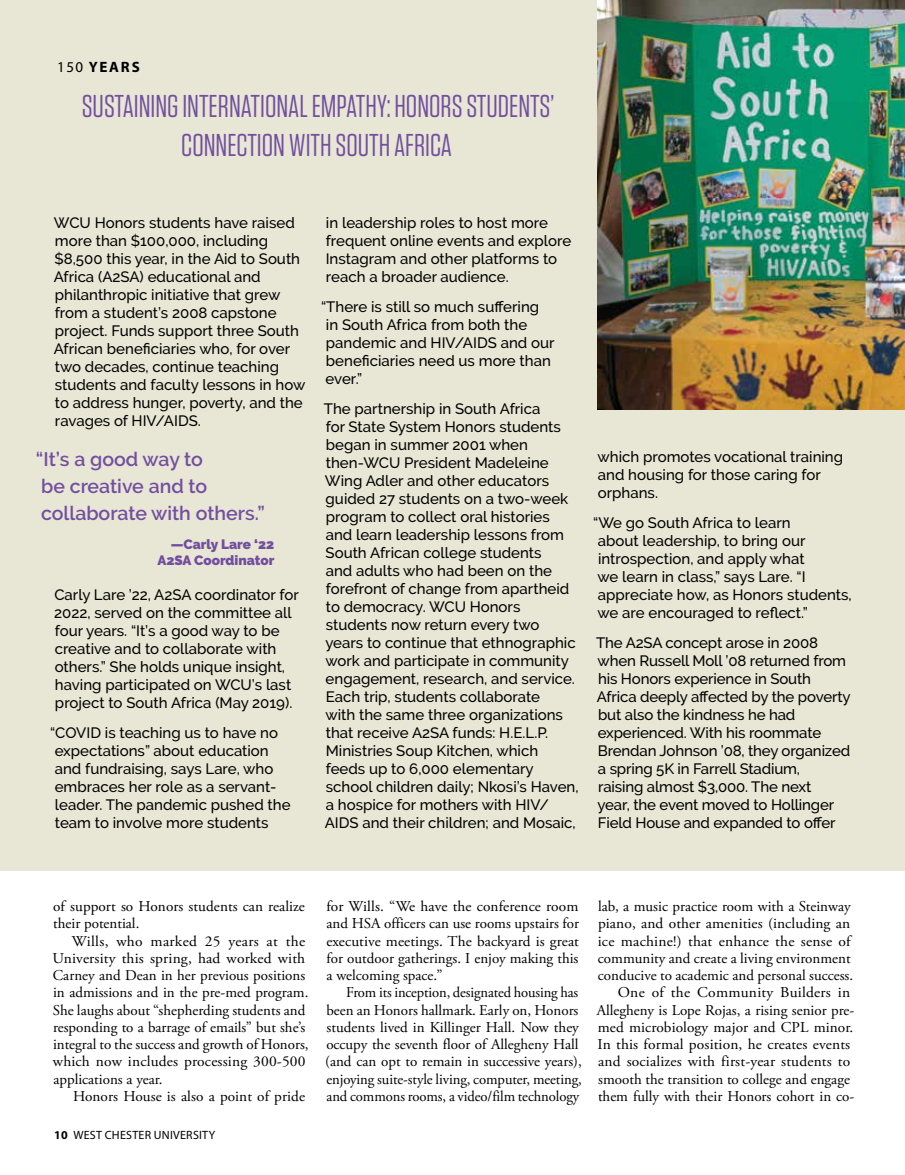
<style>
.page{position:relative;width:905px;height:1175px;background:#fff}
.page>*{position:absolute;margin:0;border:0;box-sizing:border-box;transform-origin:0 0}
.t1{font:31.5px/39px "Tungsten";color:#724fa0;text-align:center}
.t2{font:600 19.5px/27px "Raleway";color:#724fa0}
.t3{font:500 15px/18px "Raleway";color:#000}
.t4{font:15px/17.2px "Adobe Garamond Pro";color:#000}
.t5{font:700 15px "Myriad Pro";letter-spacing:.12em;color:#000}
.t6{font:900 13.5px/16.5px "Raleway";color:#724fa0;text-align:right}
.t7{font:12px "Myriad Pro";letter-spacing:.02em;color:#000}
.s1{font-weight:400}
.s2{font-weight:700}
</style>
<div class="page">
<div style="left:0;top:0;width:904px;height:870px;background:#e8e6d4"></div>
<img style="left:597px;top:0;width:307px;height:410px">
<p class="t5" style="left:57px;top:57px;width:84px"><span class="s1">150</span> YEARS</p>
<h1 class="t1" style="left:82px;top:87px;width:474px">SUSTAINING INTERNATIONAL EMPATHY: HONORS STUDENTS’<br>CONNECTION WITH SOUTH AFRICA</h1>
<p class="t3" style="left:54px;top:213px;width:253px">WCU Honors students have raised more than $100,000, including $8,500 this year, in the Aid to South<br>Africa (A2SA) educational and philanthropic initiative that grew from a student’s 2008 capstone project. Funds support three South<br>African beneficiaries who, for over two decades, continue teaching students and faculty lessons in how to address hunger, poverty, and the ravages of HIV/AIDS.</p>
<h2 class="t2" style="left:36px;top:446px;width:230px">“It’s a good way to<br>be creative and to collaborate with others.”</h2>
<p class="t6" style="left:157px;top:535px;width:119px">—Carly Lare ‘22<br>A2SA Coordinator</p>
<p class="t3" style="left:54px;top:585px;width:246px">Carly Lare ’22, A2SA coordinator for 2022, served on the committee all four years. “It’s a good way to be creative and to collaborate with others.” She holds unique insight, having participated on WCU’s last project to South Africa (May 2019).</p>
<p class="t3" style="left:55px;top:723px;width:237px;text-indent:-5px">“COVID is teaching us to have no expectations” about education and fundraising, says Lare, who embraces her role as a servant&shy;leader. The pandemic pushed the team to involve more students</p>
<p class="t3" style="left:326px;top:213px;width:247px">in leadership roles to host more frequent online events and explore<br>Instagram and other platforms to reach a broader audience.</p>
<p class="t3" style="left:325px;top:297px;width:230px;text-indent:-5px">“There is still so much suffering in South Africa from both the pandemic and HIV/AIDS and our beneficiaries need us more than ever.”</p>
<p class="t3" style="left:324px;top:399px;width:256px">The partnership in South Africa<br>for State System Honors students began in summer 2001 when then-WCU President Madeleine<br>Wing Adler and other educators guided 27 students on a two-week program to collect oral histories<br>and learn leadership lessons from<br>South African college students<br>and adults who had been on the forefront of change from apartheid to democracy. WCU Honors students now return every two years to continue that ethnographic work and participate in community engagement, research, and service.<br>Each trip, students collaborate<br>with the same three organizations that receive A2SA funds: H.E.L.P.<br>Ministries Soup Kitchen, which feeds up to 6,000 elementary school children daily; Nkosi’s Haven, a hospice for mothers with HIV/<br>AIDS and their children; and Mosaic,</p>
<p class="t3" style="left:597px;top:447px;width:247px">which promotes vocational training and housing for those caring for orphans.</p>
<p class="t3" style="left:593px;top:513px;width:260px">“We go South Africa to learn<br>about leadership, to bring our introspection, and apply what<br>we learn in class,” says Lare. “I appreciate how, as Honors students, we are encouraged to reflect.”</p>
<p class="t3" style="left:596px;top:633px;width:256px">The A2SA concept arose in 2008 when Russell Moll ’08 returned from his Honors experience in South<br>Africa deeply affected by the poverty but also the kindness he had experienced. With his roommate<br>Brendan Johnson ’08, they organized a spring 5K in Farrell Stadium,<br>raising almost $3,000. The next<br>year, the event moved to Hollinger<br>Field House and expanded to offer</p>
<p class="t4" style="left:53px;top:898px;width:253px">of support so Honors students can realize their potential.</p>
<p class="t4" style="left:53px;top:932px;width:257px;text-indent:19px">Wills, who marked 25 years at the University this spring, had worked with Carney and Dean in her previous positions in admissions and in the pre-med program.<br>She laughs about “shepherding students and responding to a barrage of emails” but she’s integral to the success and growth of Honors, which now includes processing 300-500 applications a year.</p>
<p class="t4" style="left:73px;top:1088px;width:233px">Honors House is also a point of pride</p>
<p class="t7" style="left:54px;top:1127px;width:163px"><span class="s2">10</span> WEST CHESTER UNIVERSITY</p>
<p class="t4" style="left:326px;top:898px;width:254px;text-align:justify">for Wills. “We have the conference room and HSA officers can use rooms upstairs for executive meetings. The backyard is great for outdoor gatherings. I enjoy making this a welcoming space.”</p>
<p class="t4" style="left:325px;top:984px;width:258px;text-indent:21px">From its inception, designated housing has been an Honors hallmark. Early on, Honors students lived in Killinger Hall. Now they occupy the seventh floor of Allegheny Hall (and can opt to remain in successive years), enjoying suite-style living, computer, meeting, and commons rooms, a video/film technology</p>
<p class="t4" style="left:596px;top:898px;width:259px;text-align:right">lab, a music practice room with a Steinway piano, and other amenities (including an ice machine!) that enhance the sense of community and create a living environment conducive to academic and personal success.<br>One of the Community Builders in Allegheny is Lope Rojas, a rising senior pre&shy;med microbiology major and CPL minor.<br>In this formal position, he creates events and socializes with first-year students to smooth the transition to college and engage them fully with their Honors cohort in co-</p>
</div>
